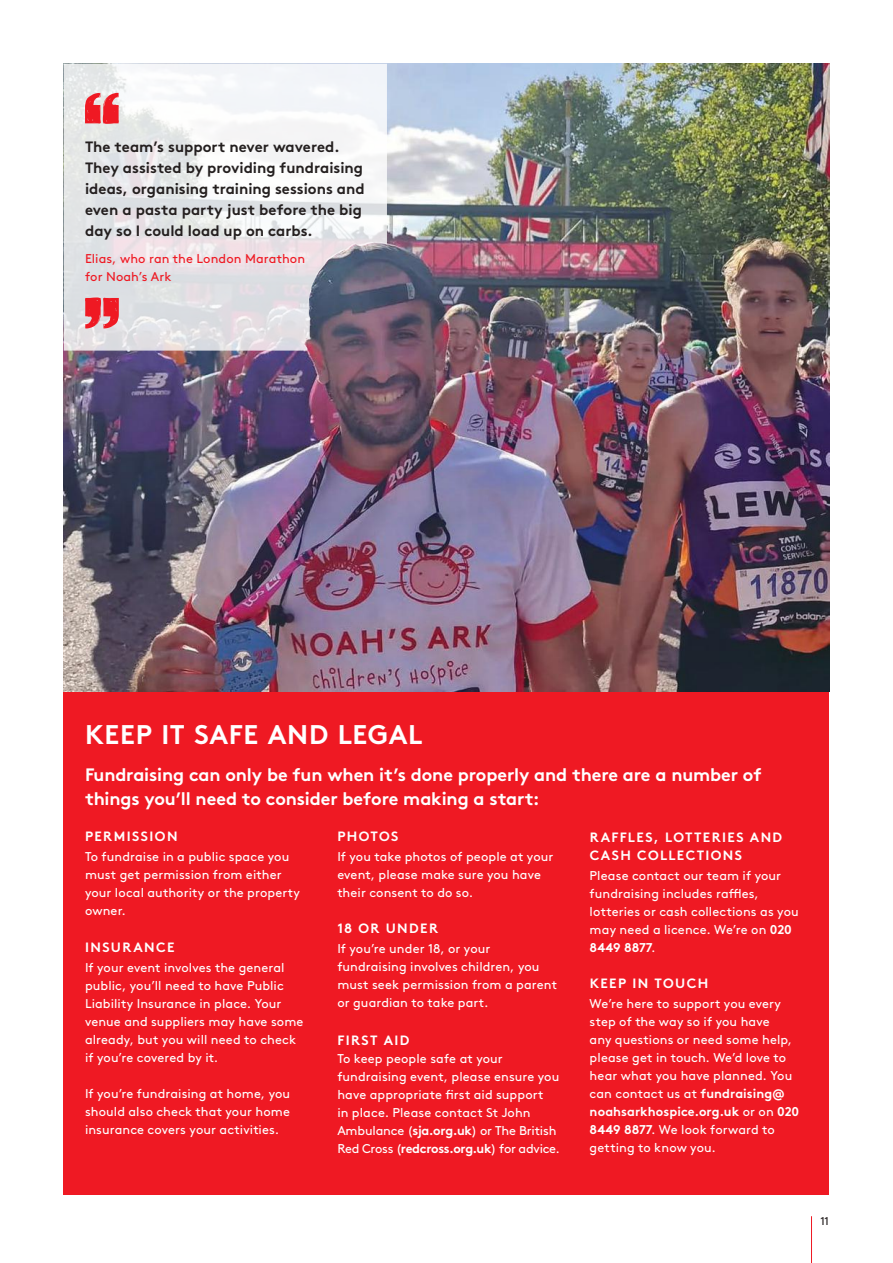
<style>
.page{position:relative;width:893px;height:1263px;background:#fff}
.page>*{position:absolute;margin:0;border:0;box-sizing:border-box;transform-origin:0 0}
.t1{font:700 27px "Brown";letter-spacing:.03em;color:#fff}
.t2{font:700 18px/24px "Brown";letter-spacing:-.01em;color:#fff}
.t3{font:700 15px/21px "Brown";color:#241f1f}
.t4{font:700 13.5px/18px "Brown";letter-spacing:.105em;color:#fff}
.t5{font:12.75px/18px "Brown";letter-spacing:.01em;color:#fff}
.t6{font:12.75px/18px "Brown";letter-spacing:.01em;color:#ef1923}
.t7{font:11.25px "Brown";color:#241f1f}
.s1{font-weight:700}
</style>
<div class="page">
<hr style="left:811px;top:1216px;width:1px;height:47px;background:#ef1923">
<div style="left:64px;top:631px;width:765px;height:564px;background:#ef1923"></div>
<img style="left:64px;top:64px;width:765px;height:628px">
<svg style="left:64px;top:64px;width:323px;height:287px"></svg>
<svg style="left:85px;top:93px;width:34px;height:31px"></svg>
<svg style="left:85px;top:297px;width:34px;height:31px"></svg>
<p class="t3" style="left:85px;top:135px;width:281px">The team’s support never wavered.<br>They assisted by providing fundraising ideas, organising training sessions and even a pasta party just before the big day so I could load up on carbs.</p>
<p class="t6" style="left:85px;top:248px;width:222px">Elias, who ran the London Marathon for Noah’s Ark</p>
<h1 class="t1" style="left:85px;top:712px;width:339px">KEEP IT SAFE AND LEGAL</h1>
<h2 class="t2" style="left:85px;top:760px;width:678px">Fundraising can only be fun when it’s done properly and there are a number of things you’ll need to consider before making a start:</h2>
<p class="t4" style="left:85px;top:825px;width:94px">PERMISSION</p>
<p class="t5" style="left:85px;top:846px;width:217px">To fundraise in a public space you must get permission from either your local authority or the property owner.</p>
<p class="t4" style="left:85px;top:937px;width:91px">INSURANCE</p>
<p class="t5" style="left:85px;top:958px;width:220px">If your event involves the general public, you’ll need to have Public<br>Liability Insurance in place. Your venue and suppliers may have some already, but you will need to check if you’re covered by it.</p>
<p class="t5" style="left:85px;top:1084px;width:207px;text-align:justify">If you’re fundraising at home, you should also check that your home insurance covers your activities.</p>
<p class="t4" style="left:337px;top:825px;width:62px">PHOTOS</p>
<p class="t5" style="left:337px;top:846px;width:218px">If you take photos of people at your event, please make sure you have their consent to do so.</p>
<p class="t4" style="left:337px;top:918px;width:102px">18 OR UNDER</p>
<p class="t5" style="left:337px;top:938px;width:221px">If you’re under 18, or your fundraising involves children, you must seek permission from a parent or guardian to take part.</p>
<p class="t4" style="left:337px;top:1030px;width:74px">FIRST AID</p>
<p class="t5" style="left:337px;top:1048px;width:224px">To keep people safe at your fundraising event, please ensure you have appropriate first aid support<br>in place. Please contact St John Ambulance (<span class="s1">sja.org.uk</span>) or The British Red Cross (<span class="s1">redcross.org.uk</span>) for advice.</p>
<p class="t4" style="left:590px;top:827px;width:194px">RAFFLES, LOTTERIES AND<br>CASH COLLECTIONS</p>
<p class="t5" style="left:590px;top:866px;width:211px">Please contact our team if your fundraising includes raffles, lotteries or cash collections as you may need a licence. We’re on <span class="s1">020<br>8449 8877</span>.</p>
<p class="t4" style="left:590px;top:973px;width:120px">KEEP IN TOUCH</p>
<p class="t5" style="left:590px;top:994px;width:211px">We’re here to support you every step of the way so if you have<br>any questions or need some help, please get in touch. We’d love to hear what you have planned. You can contact us at <span class="s1">fundraising@ noahsarkhospice.org.uk</span> or on <span class="s1">020<br>8449 8877</span>. We look forward to getting to know you.</p>
<p class="t7" style="left:820px;top:1212px;width:10px">11</p>
</div>
